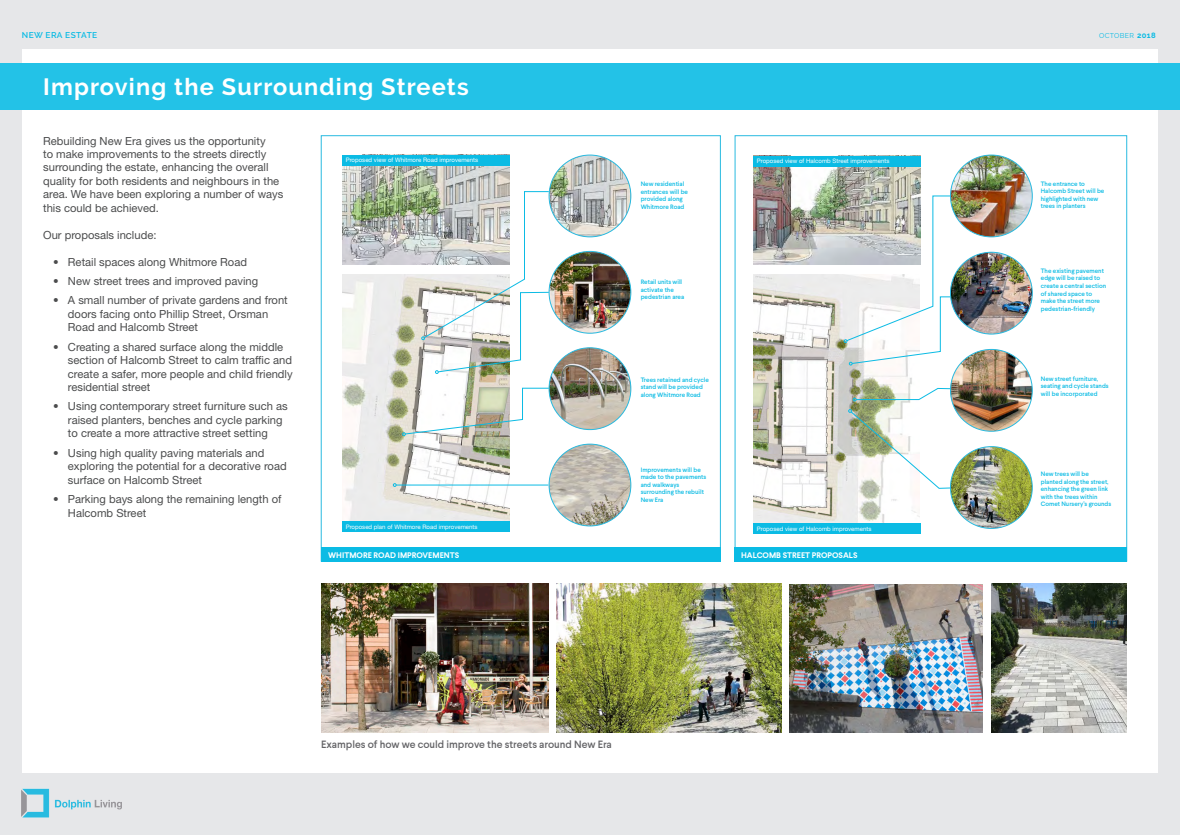
<style>
.page{position:relative;width:1180px;height:835px;background:#fff}
.page>*{position:absolute;margin:0;border:0;box-sizing:border-box;transform-origin:0 0}
.Body_text{font:700 23.48px "Raleway";letter-spacing:.05em;color:#fff}
.BODY{font:11.2px/13.4px "Helvetica Neue LT Std";color:#4b4c4d}
.t1{font:500 10.5px "Larsseit";color:#636366}
.t2{font:600 8.4px "Raleway";letter-spacing:.045em;color:#0bbbe4}
.BODY-2{font:700 8.09px "Larsseit";color:#fff}
.t3{font:7px "Raleway";letter-spacing:.05em;color:#0bbbe4}
.t4{font:500 6.3px/7.6px "Larsseit";color:#0bbbe4}
.BODY-3{font:6.12px "Helvetica Neue LT Std";color:#fff}
.s1{font-weight:700;font-size:7.7px}
</style>
<div class="page">
<div style="left:0;top:0;width:1180px;height:49px;background:#e6e7e9"></div>
<div style="left:0;top:773px;width:1180px;height:61px;background:#e6e7e9"></div>
<div style="left:0;top:49px;width:22px;height:767px;background:#e6e7e9"></div>
<div style="left:1158px;top:41px;width:22px;height:767px;background:#e6e7e9"></div>
<img style="left:22px;top:788px;width:99px;height:29px">
<div style="left:0;top:64px;width:1180px;height:46px;background:#23c2e7"></div>
<img style="left:789px;top:584px;width:194px;height:148px">
<img style="left:321px;top:583px;width:227px;height:149px">
<img style="left:991px;top:583px;width:136px;height:149px">
<img style="left:557px;top:583px;width:224px;height:149px">
<img style="left:753px;top:274px;width:166px;height:249px">
<img style="left:342px;top:274px;width:168px;height:247px">
<img style="left:549px;top:155px;width:82px;height:82px;border-radius:41px">
<div style="left:549px;top:155px;width:82px;height:82px;border:1px solid #29bae0;border-radius:50%"></div>
<img style="left:549px;top:251px;width:82px;height:82px;border-radius:41px">
<div style="left:549px;top:251px;width:82px;height:82px;border:1px solid #29bae0;border-radius:50%"></div>
<img style="left:549px;top:348px;width:82px;height:81px;border-radius:41px">
<div style="left:549px;top:347px;width:82px;height:83px;border:1px solid #29bae0;border-radius:50%"></div>
<img style="left:549px;top:444px;width:82px;height:82px;border-radius:41px">
<div style="left:549px;top:444px;width:82px;height:82px;border:1px solid #29bae0;border-radius:50%"></div>
<img style="left:950px;top:155px;width:82px;height:82px;border-radius:41px">
<div style="left:950px;top:155px;width:82px;height:82px;border:1px solid #29bae0;border-radius:50%"></div>
<img style="left:950px;top:252px;width:82px;height:82px;border-radius:41px">
<div style="left:950px;top:252px;width:82px;height:82px;border:1px solid #29bae0;border-radius:50%"></div>
<img style="left:950px;top:349px;width:82px;height:82px;border-radius:41px">
<div style="left:950px;top:349px;width:82px;height:82px;border:1px solid #29bae0;border-radius:50%"></div>
<img style="left:950px;top:446px;width:82px;height:82px;border-radius:41px">
<div style="left:950px;top:446px;width:82px;height:82px;border:1px solid #29bae0;border-radius:50%"></div>
<img style="left:753px;top:166px;width:168px;height:98px">
<img style="left:342px;top:165px;width:168px;height:99px">
<div style="left:321px;top:547px;width:399px;height:14px;background:#0bbbe4"></div>
<div style="left:734px;top:547px;width:393px;height:14px;background:#0bbbe4"></div>
<svg style="left:844px;top:195px;width:106px;height:170px"></svg>
<svg style="left:853px;top:387px;width:97px;height:14px"></svg>
<svg style="left:848px;top:409px;width:102px;height:80px"></svg>
<div style="left:342px;top:155px;width:168px;height:10px;background:#0bbbe4"></div>
<div style="left:753px;top:156px;width:168px;height:10px;background:#0bbbe4"></div>
<img style="left:421px;top:191px;width:128px;height:183px">
<img style="left:402px;top:387px;width:147px;height:49px">
<hr style="left:396px;top:484px;width:152px;height:1px;background:#0bbbe4">
<div style="left:342px;top:521px;width:168px;height:10px;background:#0bbbe4"></div>
<div style="left:753px;top:523px;width:168px;height:11px;background:#0bbbe4"></div>
<p class="t2" style="left:22px;top:30px;width:77px">NEW ERA ESTATE</p>
<p class="t3" style="left:1099px;top:31px;width:58px">OCTOBER <span class="s1">2018</span></p>
<p class="Body_text" style="left:43px;top:73px;width:427px">Improving the Surrounding Streets</p>
<p class="BODY" style="left:43px;top:134px;width:224px">Rebuilding New Era gives us the opportunity</p>
<p class="BODY" style="left:43px;top:147px;width:225px">to make improvements to the streets directly</p>
<p class="BODY" style="left:43px;top:160px;width:242px">surrounding the estate, enhancing the overall quality for both residents and neighbours in the area. We have been exploring a number of ways this could be achieved.</p>
<p class="BODY" style="left:43px;top:228px;width:115px">Our proposals include:</p>
<p class="BODY" style="left:53px;top:255px;width:195px">• Retail spaces along Whitmore Road</p>
<p class="BODY" style="left:53px;top:274px;width:207px">• New street trees and improved paving</p>
<p class="BODY" style="left:68px;top:293px;width:221px;text-indent:-15px">• A small number of private gardens and front doors facing onto Phillip Street, Orsman<br>Road and Halcomb Street</p>
<p class="BODY" style="left:68px;top:340px;width:226px;text-indent:-15px">• Creating a shared surface along the middle section of Halcomb Street to calm traffic and create a safer, more people and child friendly residential street</p>
<p class="BODY" style="left:68px;top:399px;width:221px;text-indent:-15px">• Using contemporary street furniture such as raised planters, benches and cycle parking to create a more attractive street setting</p>
<p class="BODY" style="left:68px;top:446px;width:220px;text-indent:-15px">• Using high quality paving materials and exploring the potential for a decorative road surface on Halcomb Street</p>
<p class="BODY" style="left:68px;top:492px;width:215px;text-indent:-15px">• Parking bays along the remaining length of<br>Halcomb Street</p>
<p class="BODY-2" style="left:328px;top:550px;width:132px">WHITMORE ROAD IMPROVEMENTS</p>
<p class="BODY-2" style="left:741px;top:550px;width:118px">HALCOMB STREET PROPOSALS</p>
<p class="BODY-3" style="left:346px;top:156px;width:134px">Proposed view of Whitmore Road improvements</p>
<p class="BODY-3" style="left:757px;top:157px;width:134px">Proposed view of Halcomb Street improvements</p>
<p class="t4" style="left:640px;top:180px;width:49px">New residential entrances will be provided along<br>Whitmore Road</p>
<p class="t4" style="left:640px;top:278px;width:45px">Retail units will activate the pedestrian area</p>
<p class="t4" style="left:640px;top:375px;width:70px">Trees retained and cycle stand will be provided along Whitmore Road</p>
<p class="t4" style="left:640px;top:465px;width:67px">Improvements will be made to the pavements and walkways surrounding the rebuilt<br>New Era</p>
<p class="BODY-3" style="left:346px;top:522px;width:133px">Proposed plan of Whitmore Road improvements</p>
<p class="BODY-3" style="left:757px;top:525px;width:116px">Proposed view of Halcomb improvements</p>
<p class="t1" style="left:321px;top:738px;width:292px">Examples of how we could improve the streets around New Era</p>
<p class="t4" style="left:1040px;top:180px;width:65px">The entrance to<br>Halcomb Street will be highlighted with new trees in planters</p>
<p class="t4" style="left:1040px;top:267px;width:67px">The existing pavement edge will be raised to create a central section of shared space to make the street more pedestrian-friendly</p>
<p class="t4" style="left:1040px;top:375px;width:69px">New street furniture, seating and cycle stands will be incorporated</p>
<p class="t4" style="left:1040px;top:470px;width:72px">New trees will be planted along the street, enhancing the green link with the trees within<br>Comet Nursery’s grounds</p>
</div>
